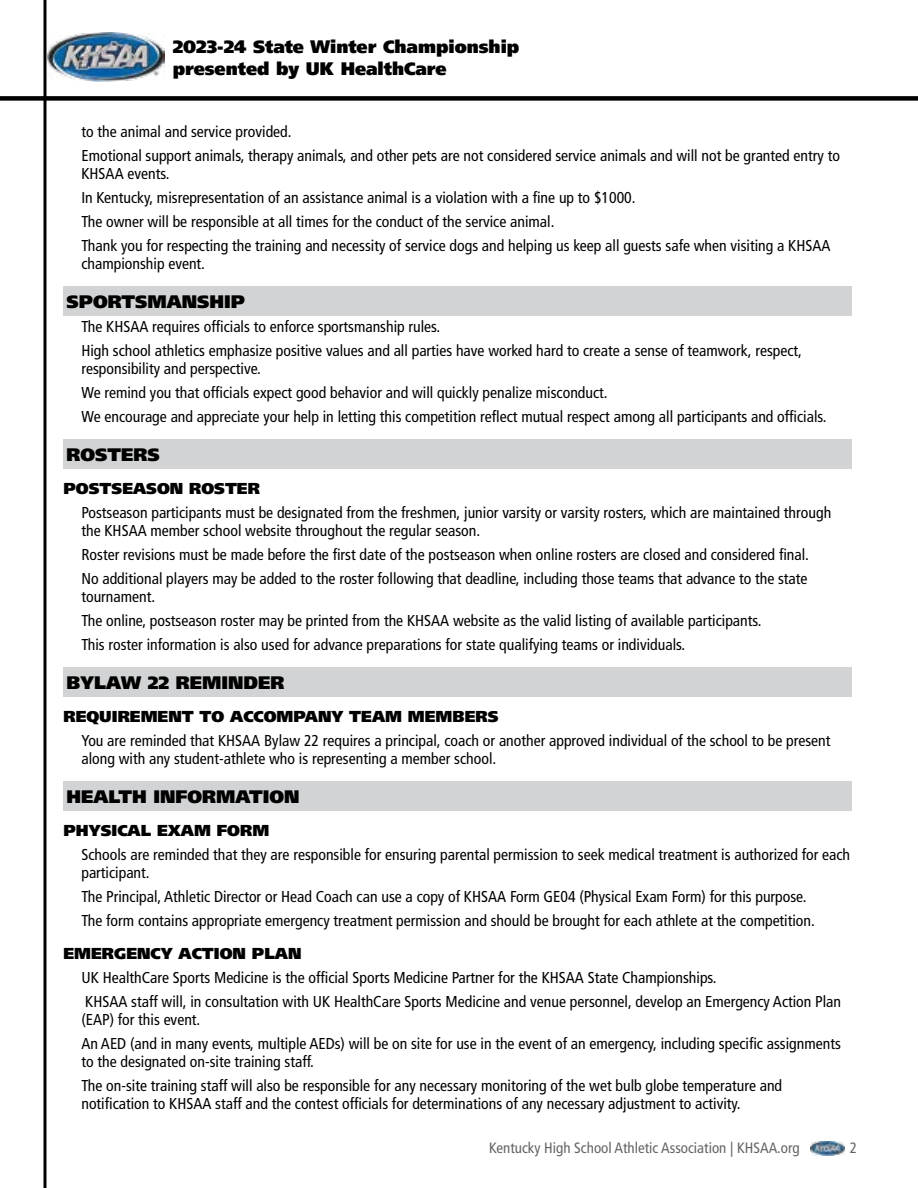
<style>
.page{position:relative;width:918px;height:1188px;background:#fff}
.page>*{position:absolute;margin:0;border:0;box-sizing:border-box;transform-origin:0 0}
.t1{font:900 18px/21.6px "Frutiger LT";color:#000}
.t2{font:condensed 15.75px/24px "Frutiger LT";color:#000}
.t3{font:900 15.75px "Frutiger LT";color:#000}
.t4{font:condensed 15px "Frutiger LT";color:#636466}
</style>
<div class="page">
<div style="left:0;top:96px;width:918px;height:5px;background:#000"></div>
<hr style="left:44px;top:0;width:2px;height:1188px;background:#000">
<img style="left:811px;top:1142px;width:33px;height:14px">
<img style="left:48px;top:33px;width:116px;height:48px">
<div style="left:63px;top:287px;width:789px;height:29px;background:#d1d3d4"></div>
<div style="left:63px;top:440px;width:789px;height:29px;background:#d1d3d4"></div>
<div style="left:63px;top:668px;width:789px;height:29px;background:#d1d3d4"></div>
<div style="left:63px;top:782px;width:789px;height:29px;background:#d1d3d4"></div>
<p class="t1" style="left:173px;top:36px;width:348px">2023-24 State Winter Championship presented by UK HealthCare</p>
<p class="t2" style="left:81px;top:119px;width:760px">to the animal and service provided.<br>Emotional support animals, therapy animals, and other pets are not considered service animals and will not be granted entry to</p>
<p class="t2" style="left:81px;top:161px;width:751px">KHSAA events.<br>In Kentucky, misrepresentation of an assistance animal is a violation with a fine up to $1000.<br>The owner will be responsible at all times for the conduct of the service animal.<br>Thank you for respecting the training and necessity of service dogs and helping us keep all guests safe when visiting a KHSAA</p>
<p class="t2" style="left:81px;top:251px;width:125px">championship event.</p>
<p class="t1" style="left:66px;top:290px;width:180px">SPORTSMANSHIP</p>
<p class="t2" style="left:81px;top:314px;width:722px">The KHSAA requires officials to enforce sportsmanship rules.<br>High school athletics emphasize positive values and all parties have worked hard to create a sense of teamwork, respect,</p>
<p class="t2" style="left:81px;top:356px;width:747px">responsibility and perspective.<br>We remind you that officials expect good behavior and will quickly penalize misconduct.<br>We encourage and appreciate your help in letting this competition reflect mutual respect among all participants and officials.</p>
<p class="t1" style="left:66px;top:443px;width:95px">ROSTERS</p>
<p class="t3" style="left:63px;top:478px;width:198px">POSTSEASON ROSTER</p>
<p class="t2" style="left:81px;top:503px;width:751px;line-height:18px">Postseason participants must be designated from the freshmen, junior varsity or varsity rosters, which are maintained through the KHSAA member school website throughout the regular season.</p>
<p class="t2" style="left:81px;top:542px;width:729px">Roster revisions must be made before the first date of the postseason when online rosters are closed and considered final.<br>No additional players may be added to the roster following that deadline, including those teams that advance to the state</p>
<p class="t2" style="left:81px;top:584px;width:682px">tournament.<br>The online, postseason roster may be printed from the KHSAA website as the valid listing of available participants.<br>This roster information is also used for advance preparations for state qualifying teams or individuals.</p>
<p class="t1" style="left:66px;top:671px;width:220px">BYLAW 22 REMINDER</p>
<p class="t3" style="left:63px;top:706px;width:437px">REQUIREMENT TO ACCOMPANY TEAM MEMBERS</p>
<p class="t2" style="left:81px;top:731px;width:751px;line-height:18px">You are reminded that KHSAA Bylaw 22 requires a principal, coach or another approved individual of the school to be present along with any student-athlete who is representing a member school.</p>
<p class="t1" style="left:66px;top:785px;width:235px">HEALTH INFORMATION</p>
<p class="t3" style="left:63px;top:820px;width:207px">PHYSICAL EXAM FORM</p>
<p class="t2" style="left:81px;top:845px;width:770px;line-height:18px">Schools are reminded that they are responsible for ensuring parental permission to seek medical treatment is authorized for each participant.</p>
<p class="t2" style="left:81px;top:884px;width:735px">The Principal, Athletic Director or Head Coach can use a copy of KHSAA Form GE04 (Physical Exam Form) for this purpose.<br>The form contains appropriate emergency treatment permission and should be brought for each athlete at the competition.</p>
<p class="t3" style="left:63px;top:943px;width:239px">EMERGENCY ACTION PLAN</p>
<p class="t2" style="left:81px;top:965px;width:761px">UK HealthCare Sports Medicine is the official Sports Medicine Partner for the KHSAA State Championships.<br>KHSAA staff will, in consultation with UK HealthCare Sports Medicine and venue personnel, develop an Emergency Action Plan</p>
<p class="t2" style="left:81px;top:1007px;width:761px">(EAP) for this event.<br>An AED (and in many events, multiple AEDs) will be on site for use in the event of an emergency, including specific assignments</p>
<p class="t2" style="left:81px;top:1049px;width:702px">to the designated on-site training staff.<br>The on-site training staff will also be responsible for any necessary monitoring of the wet bulb globe temperature and</p>
<p class="t2" style="left:81px;top:1091px;width:661px">notification to KHSAA staff and the contest officials for determinations of any necessary adjustment to activity.</p>
<p class="t4" style="left:489px;top:1139px;width:312px">Kentucky High School Athletic Association | KHSAA.org</p>
<p class="t4" style="left:850px;top:1139px;width:9px">2</p>
</div>
